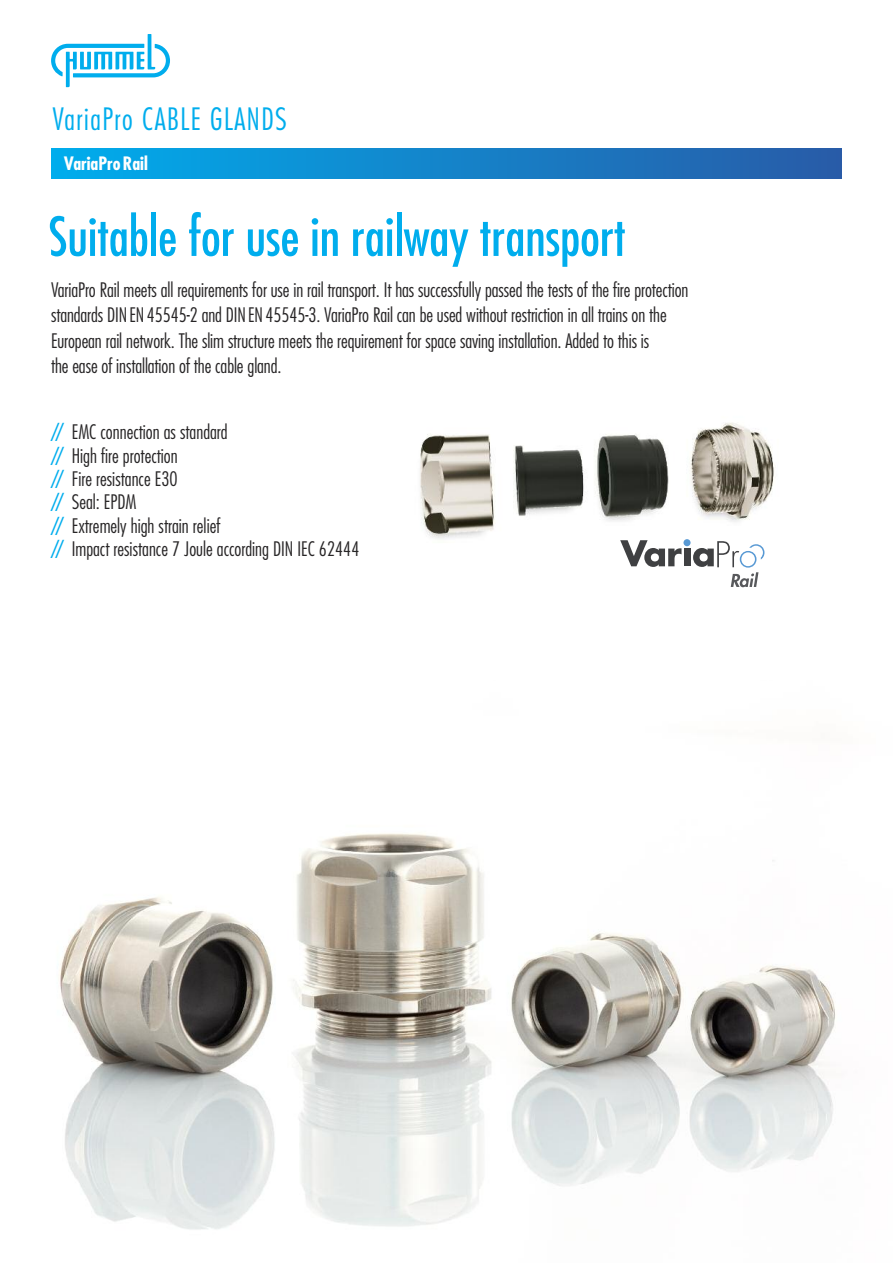
<style>
.page{position:relative;width:893px;height:1263px;background:#fff}
.page>*{position:absolute;margin:0;border:0;box-sizing:border-box;transform-origin:0 0}
.t1{font:condensed 52.5px "Futura Std";color:#00aded}
.t2{font:300 condensed 30px "Futura Std";letter-spacing:.05em;color:#00aded}
.t3{font:300 condensed 19.5px/23.4px "Futura Std";letter-spacing:-.005em;color:#272526}
.t4{font:700 condensed 18px "Futura Std";color:#fff}
.s1{font-weight:400;color:#00aded}
</style>
<div class="page">
<div style="left:51px;top:149px;width:791px;height:30px;background:linear-gradient(to right,#00aded,#295ba7)"></div>
<svg style="left:51px;top:34px;width:119px;height:53px"></svg>
<img style="left:420px;top:422px;width:354px;height:144px">
<div style="left:683px;top:539px;width:8px;height:7px;background:#5899d4;border-radius:50%"></div>
<svg style="left:620px;top:540px;width:61px;height:27px"></svg>
<div style="left:684px;top:549px;width:6px;height:17px;background:#3f4042"></div>
<svg style="left:693px;top:541px;width:71px;height:46px"></svg>
<img style="left:59px;top:833px;width:776px;height:397px">
<h2 class="t2" style="left:52px;top:106px;width:236px">VariaPro CABLE GLANDS</h2>
<p class="t4" style="left:64px;top:155px;width:86px">VariaProRail</p>
<h1 class="t1" style="left:49px;top:212px;width:578px">Suitable for use in railway transport</h1>
<p class="t3" style="left:51px;top:278px;width:639px;line-height:25.5px">VariaPro Rail meets all requirements for use in rail transport. It has successfully passed the tests of the fire protection standards DIN EN 45545-2 and DIN EN 45545-3. VariaPro Rail can be used without restriction in all trains on the European rail network. The slim structure meets the requirement for space saving installation. Added to this is<br>the ease of installation of the cable gland.</p>
<p class="t3" style="left:51px;top:422px;width:310px"><span class="s1">//</span> EMC connection as standard<br><span class="s1">//</span> High fire protection<br><span class="s1">//</span> Fire resistance E30<br><span class="s1">//</span> Seal: EPDM<br><span class="s1">//</span> Extremely high strain relief<br><span class="s1">//</span> Impact resistance 7 Joule according DIN IEC 62444</p>
</div>
